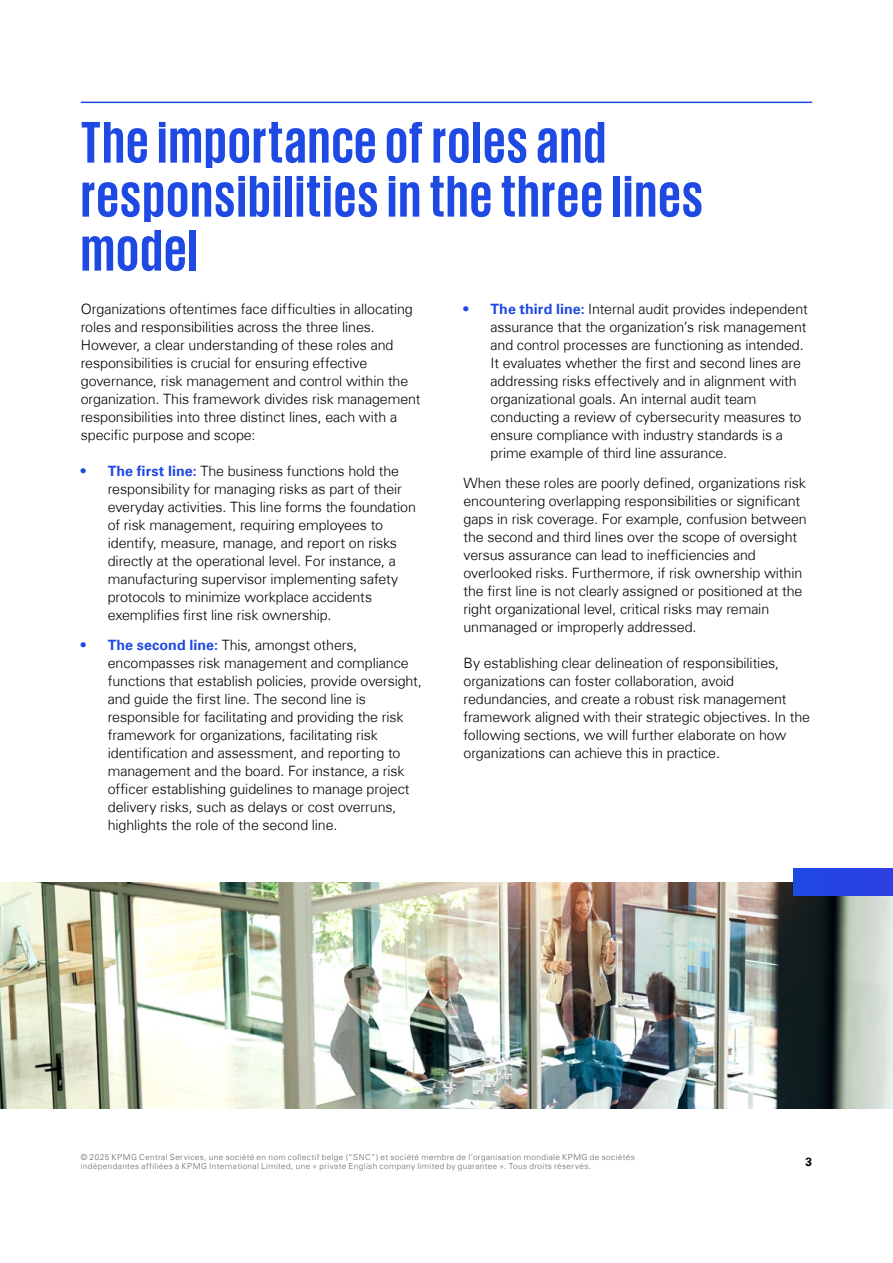
<style>
.page{position:relative;width:893px;height:1263px;background:#fff}
.page>*{position:absolute;margin:0;border:0;box-sizing:border-box;transform-origin:0 0}
.t1{font:700 60px/54px "KPMG";letter-spacing:.025em;color:#1e49e2}
.t2{font:300 14.25px/18px "Universfor KPMG";letter-spacing:-.01em;color:#000}
.t3{font:700 12px "Universfor KPMG";color:#000}
.t4{font:300 8.25px/9px "Universfor KPMG";letter-spacing:.045em;color:#666}
.s1{font-weight:700;color:#1e49e2}
</style>
<div class="page">
<hr style="left:81px;top:102px;width:731px;height:1px;background:#1e49e2">
<img style="left:0;top:882px;width:893px;height:227px">
<div style="left:793px;top:868px;width:100px;height:28px;background:#2644e3"></div>
<h1 class="t1" style="left:81px;top:113px;width:623px">The importance of roles and responsibilities in the three lines model</h1>
<p class="t2" style="left:81px;top:300px;width:341px">Organizations oftentimes face difficulties in allocating roles and responsibilities across the three lines.<br>However, a clear understanding of these roles and responsibilities is crucial for ensuring effective governance, risk management and control within the organization. This framework divides risk management responsibilities into three distinct lines, each with a specific purpose and scope:</p>
<p class="t2" style="left:108px;top:462px;width:310px;text-indent:-27px"><span class="s1">• The first line:</span> The business functions hold the responsibility for managing risks as part of their everyday activities. This line forms the foundation of risk management, requiring employees to identify, measure, manage, and report on risks directly at the operational level. For instance, a manufacturing supervisor implementing safety protocols to minimize workplace accidents exemplifies first line risk ownership.</p>
<p class="t2" style="left:108px;top:636px;width:316px;text-indent:-27px"><span class="s1">• The second line:</span> This, amongst others, encompasses risk management and compliance functions that establish policies, provide oversight, and guide the first line. The second line is responsible for facilitating and providing the risk framework for organizations, facilitating risk identification and assessment, and reporting to management and the board. For instance, a risk officer establishing guidelines to manage project delivery risks, such as delays or cost overruns, highlights the role of the second line.</p>
<p class="t2" style="left:490px;top:300px;width:319px;text-indent:-27px"><span class="s1">• The third line:</span> Internal audit provides independent assurance that the organization’s risk management and control processes are functioning as intended.<br>It evaluates whether the first and second lines are addressing risks effectively and in alignment with organizational goals. An internal audit team conducting a review of cybersecurity measures to ensure compliance with industry standards is a prime example of third line assurance.</p>
<p class="t2" style="left:463px;top:474px;width:345px">When these roles are poorly defined, organizations risk encountering overlapping responsibilities or significant gaps in risk coverage. For example, confusion between the second and third lines over the scope of oversight versus assurance can lead to inefficiencies and overlooked risks. Furthermore, if risk ownership within the first line is not clearly assigned or positioned at the right organizational level, critical risks may remain unmanaged or improperly addressed.</p>
<p class="t2" style="left:463px;top:654px;width:348px">By establishing clear delineation of responsibilities, organizations can foster collaboration, avoid redundancies, and create a robust risk management framework aligned with their strategic objectives. In the following sections, we will further elaborate on how organizations can achieve this in practice.</p>
<p class="t4" style="left:81px;top:1153px;width:556px">© 2025 KPMG Central Services, une société en nom collectif belge (“SNC”) et société membre de l’organisation mondiale KPMG de sociétés indépendantes affiliées à KPMG International Limited, une « private English company limited by guarantee ». Tous droits réservés.</p>
<p class="t3" style="left:805px;top:1155px;width:8px">3</p>
</div>
